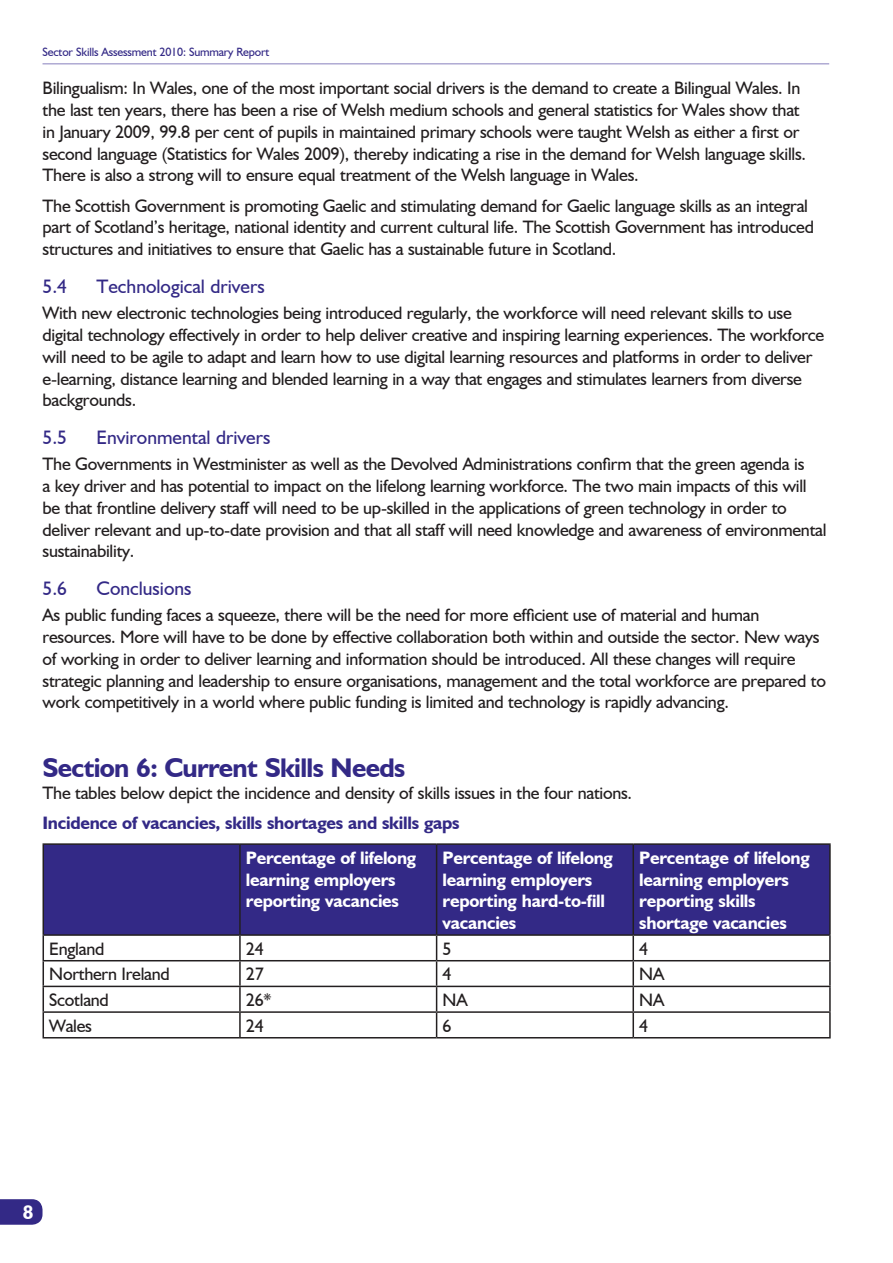
<style>
.page{position:relative;width:893px;height:1263px;background:#fff}
.page>*{position:absolute;margin:0;border:0;box-sizing:border-box;transform-origin:0 0}
.Header_1{font:700 27px "Humanist 521 BT";letter-spacing:-.025em;color:#332986}
.subhead_1{font:19.5px "Humanist 521 BT";color:#332986}
.t1{font:700 19.5px "Humanist 521 BT";color:#fff}
.body_copy{font:18px/21.8px "Humanist 521 BT";letter-spacing:-.015em;color:#231f20}
.body_copy-2{font:700 18px/21.8px "Humanist 521 BT";letter-spacing:-.015em;color:#fff}
.body_copy-3{font:700 18px "Humanist 521 BT";letter-spacing:-.015em;color:#332986}
.body_copy-4{font:12px "Humanist 521 BT";letter-spacing:-.015em;color:#332986}
</style>
<div class="page">
<svg style="left:0;top:1199px;width:43px;height:26px"></svg>
<div style="left:44px;top:845px;width:785px;height:89px;background:#332986"></div>
<hr style="left:43px;top:843px;width:197px;height:2px;background:#231f20">
<hr style="left:43px;top:845px;width:1px;height:89px;background:#231f20">
<hr style="left:240px;top:843px;width:197px;height:2px;background:#231f20">
<hr style="left:239px;top:845px;width:2px;height:89px;background:#231f20">
<hr style="left:437px;top:843px;width:196px;height:2px;background:#231f20">
<hr style="left:436px;top:845px;width:1px;height:89px;background:#231f20">
<hr style="left:633px;top:843px;width:198px;height:2px;background:#231f20">
<hr style="left:632px;top:845px;width:2px;height:89px;background:#231f20">
<hr style="left:829px;top:845px;width:2px;height:89px;background:#231f20">
<hr style="left:43px;top:934px;width:197px;height:2px;background:#231f20">
<hr style="left:240px;top:934px;width:197px;height:2px;background:#231f20">
<hr style="left:239px;top:936px;width:2px;height:24px;background:#231f20">
<hr style="left:437px;top:934px;width:196px;height:2px;background:#231f20">
<hr style="left:633px;top:934px;width:198px;height:2px;background:#231f20">
<hr style="left:632px;top:936px;width:2px;height:24px;background:#231f20">
<hr style="left:829px;top:936px;width:2px;height:24px;background:#231f20">
<hr style="left:43px;top:960px;width:197px;height:1px;background:#231f20">
<hr style="left:240px;top:960px;width:197px;height:1px;background:#231f20">
<hr style="left:239px;top:961px;width:2px;height:25px;background:#231f20">
<hr style="left:437px;top:960px;width:196px;height:1px;background:#231f20">
<hr style="left:633px;top:960px;width:198px;height:1px;background:#231f20">
<hr style="left:632px;top:961px;width:2px;height:25px;background:#231f20">
<hr style="left:829px;top:961px;width:2px;height:25px;background:#231f20">
<hr style="left:43px;top:986px;width:197px;height:1px;background:#231f20">
<hr style="left:240px;top:986px;width:197px;height:1px;background:#231f20">
<hr style="left:239px;top:987px;width:2px;height:24px;background:#231f20">
<hr style="left:437px;top:986px;width:196px;height:1px;background:#231f20">
<hr style="left:633px;top:986px;width:198px;height:1px;background:#231f20">
<hr style="left:632px;top:987px;width:2px;height:24px;background:#231f20">
<hr style="left:829px;top:987px;width:2px;height:24px;background:#231f20">
<hr style="left:43px;top:1011px;width:197px;height:2px;background:#231f20">
<svg style="left:43px;top:936px;width:1px;height:101px"></svg>
<hr style="left:240px;top:1011px;width:197px;height:2px;background:#231f20">
<hr style="left:239px;top:1013px;width:2px;height:24px;background:#231f20">
<hr style="left:437px;top:1011px;width:196px;height:2px;background:#231f20">
<svg style="left:436px;top:936px;width:1px;height:101px"></svg>
<hr style="left:633px;top:1011px;width:198px;height:2px;background:#231f20">
<hr style="left:632px;top:1013px;width:2px;height:24px;background:#231f20">
<hr style="left:829px;top:1013px;width:2px;height:24px;background:#231f20">
<hr style="left:43px;top:1037px;width:197px;height:1px;background:#231f20">
<hr style="left:240px;top:1037px;width:197px;height:1px;background:#231f20">
<hr style="left:437px;top:1037px;width:196px;height:1px;background:#231f20">
<hr style="left:633px;top:1037px;width:198px;height:1px;background:#231f20">
<hr style="left:43px;top:63px;width:786px;height:2px;background:#afaad3">
<p class="body_copy-4" style="left:43px;top:44px;width:228px">Sector Skills Assessment 2010: Summary Report</p>
<p class="body_copy" style="left:43px;top:77px;width:765px">Bilingualism: In Wales, one of the most important social drivers is the demand to create a Bilingual Wales. In the last ten years, there has been a rise of Welsh medium schools and general statistics for Wales show that in January 2009, 99.8 per cent of pupils in maintained primary schools were taught Welsh as either a first or second language (Statistics for Wales 2009), thereby indicating a rise in the demand for Welsh language skills.<br>There is also a strong will to ensure equal treatment of the Welsh language in Wales.</p>
<p class="body_copy" style="left:43px;top:194px;width:773px">The Scottish Government is promoting Gaelic and stimulating demand for Gaelic language skills as an integral part of Scotland’s heritage, national identity and current cultural life. The Scottish Government has introduced structures and initiatives to ensure that Gaelic has a sustainable future in Scotland.</p>
<p class="subhead_1" style="left:43px;top:275px;width:26px">5.4</p>
<p class="subhead_1" style="left:97px;top:275px;width:170px">Technological drivers</p>
<p class="body_copy" style="left:43px;top:302px;width:783px">With new electronic technologies being introduced regularly, the workforce will need relevant skills to use digital technology effectively in order to help deliver creative and inspiring learning experiences. The workforce will need to be agile to adapt and learn how to use digital learning resources and platforms in order to deliver e-learning, distance learning and blended learning in a way that engages and stimulates learners from diverse backgrounds.</p>
<p class="subhead_1" style="left:43px;top:426px;width:26px">5.5</p>
<p class="subhead_1" style="left:97px;top:426px;width:175px">Environmental drivers</p>
<p class="body_copy" style="left:43px;top:453px;width:785px">The Governments in Westminister as well as the Devolved Administrations confirm that the green agenda is<br>a key driver and has potential to impact on the lifelong learning workforce. The two main impacts of this will be that frontline delivery staff will need to be up-skilled in the applications of green technology in order to deliver relevant and up-to-date provision and that all staff will need knowledge and awareness of environmental sustainability.</p>
<p class="subhead_1" style="left:43px;top:577px;width:26px">5.6</p>
<p class="subhead_1" style="left:97px;top:577px;width:97px">Conclusions</p>
<p class="body_copy" style="left:43px;top:604px;width:785px">As public funding faces a squeeze, there will be the need for more efficient use of material and human resources. More will have to be done by effective collaboration both within and outside the sector. New ways of working in order to deliver learning and information should be introduced. All these changes will require strategic planning and leadership to ensure organisations, management and the total workforce are prepared to work competitively in a world where public funding is limited and technology is rapidly advancing.</p>
<p class="Header_1" style="left:43px;top:751px;width:364px">Section 6: Current Skills Needs</p>
<p class="body_copy" style="left:43px;top:781px;width:591px">The tables below depict the incidence and density of skills issues in the four nations.</p>
<p class="body_copy-3" style="left:43px;top:811px;width:419px">Incidence of vacancies, skills shortages and skills gaps</p>
<p class="body_copy-2" style="left:246px;top:846px;width:172px">Percentage of lifelong learning employers reporting vacancies</p>
<p class="body_copy-2" style="left:443px;top:846px;width:172px">Percentage of lifelong learning employers reporting hard-to-fill vacancies</p>
<p class="body_copy-2" style="left:639px;top:846px;width:172px">Percentage of lifelong learning employers reporting skills shortage vacancies</p>
<p class="body_copy" style="left:49px;top:937px;width:57px">England</p>
<p class="body_copy" style="left:246px;top:937px;width:19px">24</p>
<p class="body_copy" style="left:443px;top:937px;width:11px">5</p>
<p class="body_copy" style="left:639px;top:937px;width:11px">4</p>
<p class="body_copy" style="left:49px;top:963px;width:122px">Northern Ireland</p>
<p class="body_copy" style="left:246px;top:963px;width:19px">27</p>
<p class="body_copy" style="left:443px;top:963px;width:11px">4</p>
<p class="body_copy" style="left:639px;top:963px;width:26px">NA</p>
<p class="body_copy" style="left:49px;top:989px;width:61px">Scotland</p>
<p class="body_copy" style="left:246px;top:989px;width:27px">26*</p>
<p class="body_copy" style="left:443px;top:989px;width:26px">NA</p>
<p class="body_copy" style="left:639px;top:989px;width:26px">NA</p>
<p class="body_copy" style="left:49px;top:1014px;width:44px">Wales</p>
<p class="body_copy" style="left:246px;top:1014px;width:19px">24</p>
<p class="body_copy" style="left:443px;top:1014px;width:11px">6</p>
<p class="body_copy" style="left:639px;top:1014px;width:11px">4</p>
<p class="t1" style="left:23px;top:1200px;width:12px">8</p>
</div>
